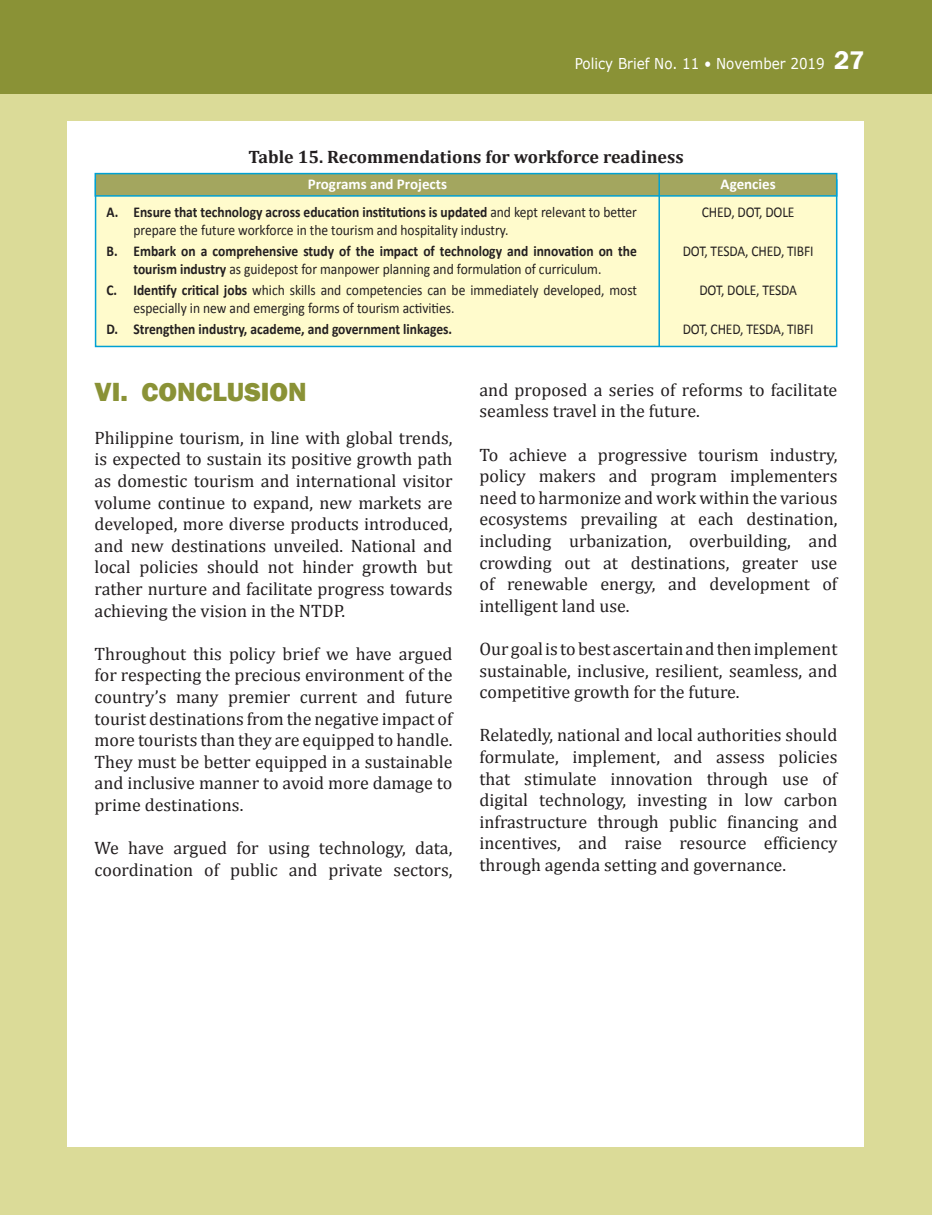
<style>
.page{position:relative;width:932px;height:1215px;background:#fff}
.page>*{position:absolute;margin:0;border:0;box-sizing:border-box;transform-origin:0 0}
.t1{font:800 27px "Franklin Gothic";color:#8a9236}
.t2{font:18px/21.6px "Cambria";color:#231f20;text-align:justify}
.t3{font:700 18px "Cambria";color:#231f20}
.t4{font:15px/18px "Calibri";color:#231f20;scale:.9 1}
.t5{font:700 15px/18px "Calibri";color:#231f20;text-align:center;scale:.9 1}
.t6{font:15px "Verdana";color:#fff;scale:.9 1}
.t7{font:700 15px "Calibri";color:#fff}
.s1{font-family:"Franklin Gothic";font-weight:600;font-size:26.25px}
.s2{font-weight:700}
.s3{font-weight:400}
</style>
<div class="page">
<div style="left:0;top:0;width:932px;height:94px;background:#8a9236"></div>
<div style="left:0;top:94px;width:932px;height:1121px;background:#dbdb98"></div>
<div style="left:68px;top:122px;width:796px;height:1026px;background:#fff"></div>
<div style="left:96px;top:180px;width:740px;height:166px;background:#fffbcc"></div>
<div style="left:95px;top:179px;width:742px;height:168px;border:2px solid #00a1d3"></div>
<div style="left:95px;top:174px;width:741px;height:22px;background:#a3a65f"></div>
<div style="left:94px;top:173px;width:743px;height:24px;border:2px solid #00a1d3"></div>
<hr style="left:658px;top:173px;width:2px;height:173px;background:#00a1d3">
<p class="t6" style="left:575px;top:53px;width:323px">Policy Brief No. 11 • November 2019 <span class="s1">27</span></p>
<p class="t3" style="left:248px;top:144px;width:437px">Table 15. Recommendations for workforce readiness</p>
<p class="t7" style="left:308px;top:175px;width:141px">Programs and Projects</p>
<p class="t7" style="left:720px;top:175px;width:57px">Agencies</p>
<p class="t4" style="left:133px;top:203px;width:561px;text-indent:-27px"><span class="s2">A. Ensure that technology across education institutions is updated</span> and kept relevant to better prepare the future workforce in the tourism and hospitality industry.</p>
<p class="t5" style="left:106px;top:242px;width:591px">B. Embark on a comprehensive study of the impact of technology and innovation on the tourism industry <span class="s3">as guidepost for manpower planning and formulation of curriculum.</span></p>
<p class="t4" style="left:133px;top:281px;width:561px;text-indent:-27px"><span class="s2">C. Identify critical jobs</span> which skills and competencies can be immediately developed, most especially in new and emerging forms of tourism activities.</p>
<p class="t5" style="left:106px;top:320px;width:385px">D. Strengthen industry, academe, and government linkages.</p>
<p class="t4" style="left:701px;top:203px;width:104px">CHED, DOT, DOLE</p>
<p class="t4" style="left:682px;top:242px;width:147px">DOT, TESDA, CHED, TIBFI</p>
<p class="t4" style="left:699px;top:281px;width:110px">DOT, DOLE, TESDA</p>
<p class="t4" style="left:682px;top:320px;width:147px">DOT, CHED, TESDA, TIBFI</p>
<h1 class="t1" style="left:94px;top:374px;width:214px">VI. CONCLUSION</h1>
<p class="t2" style="left:94px;top:427px;width:359px">Philippine tourism, in line with global trends, is expected to sustain its positive growth path as domestic tourism and international visitor volume continue to expand, new markets are developed, more diverse products introduced, and new destinations unveiled. National and local policies should not hinder growth but rather nurture and facilitate progress towards achieving the vision in the NTDP.</p>
<p class="t2" style="left:94px;top:643px;width:359px">Throughout this policy brief we have argued for respecting the precious environment of the country’s many premier current and future tourist destinations from the negative impact of more tourists than they are equipped to handle.<br>They must be better equipped in a sustainable and inclusive manner to avoid more damage to prime destinations.</p>
<p class="t2" style="left:94px;top:837px;width:359px">We have argued for using technology, data, coordination of public and private sectors,</p>
<p class="t2" style="left:479px;top:379px;width:359px">and proposed a series of reforms to facilitate seamless travel in the future.</p>
<p class="t2" style="left:479px;top:444px;width:359px">To achieve a progressive tourism industry, policy makers and program implementers need to harmonize and work within the various ecosystems prevailing at each destination, including urbanization, overbuilding, and crowding out at destinations, greater use of renewable energy, and development of intelligent land use.</p>
<p class="t2" style="left:479px;top:638px;width:359px">Our goal is to best ascertain and then implement sustainable, inclusive, resilient, seamless, and competitive growth for the future.</p>
<p class="t2" style="left:479px;top:724px;width:359px">Relatedly, national and local authorities should formulate, implement, and assess policies that stimulate innovation through use of digital technology, investing in low carbon infrastructure through public financing and incentives, and raise resource efficiency through agenda setting and governance.</p>
</div>
